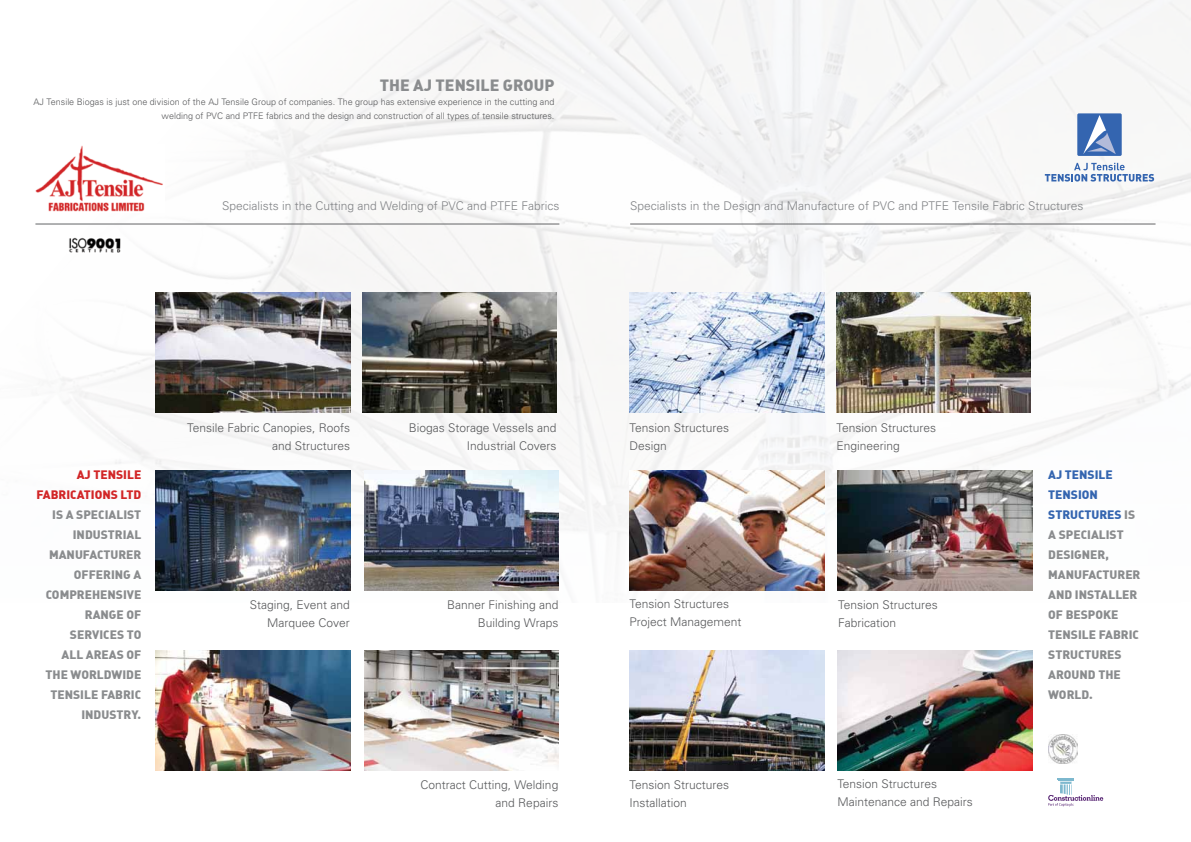
<style>
.page{position:relative;width:1191px;height:842px;background:#fff}
.page>*{position:absolute;margin:0;border:0;box-sizing:border-box;transform-origin:0 0}
.t1{font:16px "DIN Black Alternate";color:#8a8c8e}
.t2{font:300 12px/18px "Univers";color:#58595b}
.t3{font:12px/20px "DIN Black Alternate";color:#8a8c8e}
.t4{font:300 12px "Univers";color:#808285}
.t5{font:12px/20px "DIN Black Alternate";color:#3465b0}
.t6{font:12px/20px "DIN Black Alternate";color:#d22627}
.t7{font:300 9px/14px "Univers";color:#58595b;text-align:right}
</style>
<div class="page">
<img style="left:35px;top:0;width:1156px;height:292px">
<img style="left:35px;top:144px;width:129px;height:69px">
<img style="left:629px;top:470px;width:195px;height:120px">
<img style="left:156px;top:293px;width:194px;height:120px">
<img style="left:362px;top:293px;width:195px;height:120px">
<img style="left:156px;top:470px;width:194px;height:120px">
<img style="left:364px;top:470px;width:194px;height:120px">
<img style="left:156px;top:650px;width:194px;height:120px">
<img style="left:364px;top:650px;width:194px;height:120px">
<div style="left:1077px;top:113px;width:44px;height:43px;background:#3465b0;border-radius:2px"></div>
<svg style="left:1083px;top:115px;width:32px;height:39px"></svg>
<svg style="left:1044px;top:163px;width:110px;height:19px"></svg>
<hr style="left:35px;top:224px;width:524px;height:1px;background:#636466">
<hr style="left:630px;top:224px;width:525px;height:1px;background:#636466">
<img style="left:838px;top:650px;width:194px;height:120px">
<img style="left:837px;top:471px;width:195px;height:120px">
<img style="left:629px;top:650px;width:195px;height:120px">
<img style="left:67px;top:237px;width:55px;height:16px">
<img style="left:1048px;top:734px;width:29px;height:29px">
<svg style="left:1048px;top:778px;width:55px;height:28px"></svg>
<img style="left:629px;top:293px;width:195px;height:120px">
<img style="left:836px;top:293px;width:194px;height:120px">
<h1 class="t1" style="left:380px;top:75px;width:11px">THE</h1>
<h1 class="t1" style="left:413px;top:75px;width:132px">AJ TENSILE GROUP</h1>
<p class="t7" style="left:34px;top:95px;width:522px">AJ Tensile Biogas is just one division of the AJ Tensile Group of companies. The group has extensive experience in the cutting and welding of PVC and PTFE fabrics and the design and construction of all types of tensile structures.</p>
<p class="t4" style="left:222px;top:198px;width:339px">Specialists in the Cutting and Welding of PVC and PTFE Fabrics</p>
<p class="t4" style="left:630px;top:198px;width:454px">Specialists in the Design and Manufacture of PVC and PTFE Tensile Fabric Structures</p>
<p class="t6" style="left:36px;top:464px;width:105px;text-indent:40px">AJ TENSILE<br>FABRICATIONS LTD</p>
<p class="t3" style="left:52px;top:504px;width:91px">IS A SPECIALIST</p>
<p class="t3" style="left:73px;top:524px;width:62px">INDUSTRIAL</p>
<p class="t3" style="left:49px;top:544px;width:78px">MANUFACTURER</p>
<p class="t3" style="left:74px;top:564px;width:9px">OFFER</p>
<p class="t3" style="left:111px;top:564px;width:32px">ING A</p>
<p class="t3" style="left:46px;top:584px;width:40px">COM PREHE</p>
<p class="t3" style="left:107px;top:584px;width:34px">NSIVE</p>
<p class="t3" style="left:85px;top:604px;width:50px">RANGE OF</p>
<p class="t3" style="left:70px;top:624px;width:72px">SERVICES TO</p>
<p class="t3" style="left:62px;top:644px;width:9px">ALL</p>
<p class="t3" style="left:86px;top:644px;width:9px">AREAS</p>
<p class="t3" style="left:126px;top:644px;width:8px">OF</p>
<p class="t3" style="left:45px;top:664px;width:45px">THE WORLD</p>
<p class="t3" style="left:111px;top:664px;width:23px">WIDE</p>
<p class="t3" style="left:50px;top:684px;width:92px">TENSILE FABRIC</p>
<p class="t3" style="left:81px;top:704px;width:61px">INDUSTRY.</p>
<p class="t2" style="left:187px;top:419px;width:164px;text-align:right">Tensile Fabric Canopies, Roofs and Structures</p>
<p class="t2" style="left:409px;top:419px;width:149px;text-align:right">Biogas Storage Vessels and<br>Industrial Covers</p>
<p class="t2" style="left:250px;top:596px;width:102px;text-align:right">Staging, Event and<br>Marquee Cover</p>
<p class="t2" style="left:447px;top:596px;width:113px;text-align:right">Banner Finishing and<br>Building Wraps</p>
<p class="t2" style="left:420px;top:775px;width:139px;text-align:right">Contract Cutting, Welding and Repairs</p>
<p class="t2" style="left:629px;top:418px;width:101px">Tension Structures<br>Design</p>
<p class="t2" style="left:836px;top:418px;width:101px">Tension Structures<br>Engineering</p>
<p class="t2" style="left:629px;top:595px;width:114px">Tension Structures<br>Project Management</p>
<p class="t2" style="left:629px;top:775px;width:101px">Tension Structures<br>Installation</p>
<p class="t2" style="left:838px;top:596px;width:101px">Tension Structures<br>Fabrication</p>
<p class="t2" style="left:837px;top:775px;width:137px">Tension Structures<br>Maintenance and Repairs</p>
<p class="t5" style="left:1048px;top:464px;width:60px">AJ TENSILE<br>TENSION<br>STRUCTURES</p>
<p class="t3" style="left:1124px;top:504px;width:12px">IS</p>
<p class="t3" style="left:1048px;top:524px;width:77px">A SPECIALIST<br>DES</p>
<p class="t3" style="left:1048px;top:544px;width:92px;text-indent:22px">IGNER,<br>MANUFACTURER<br>AND INSTALLER<br>OF BESPOKE<br>TENSILE FABRIC<br>STRUCTURES<br>ARO</p>
<p class="t3" style="left:1071px;top:664px;width:42px">UND THE</p>
<p class="t3" style="left:1048px;top:684px;width:20px">WORLD</p>
<p class="t3" style="left:1089px;top:684px;width:5px">.</p>
</div>
